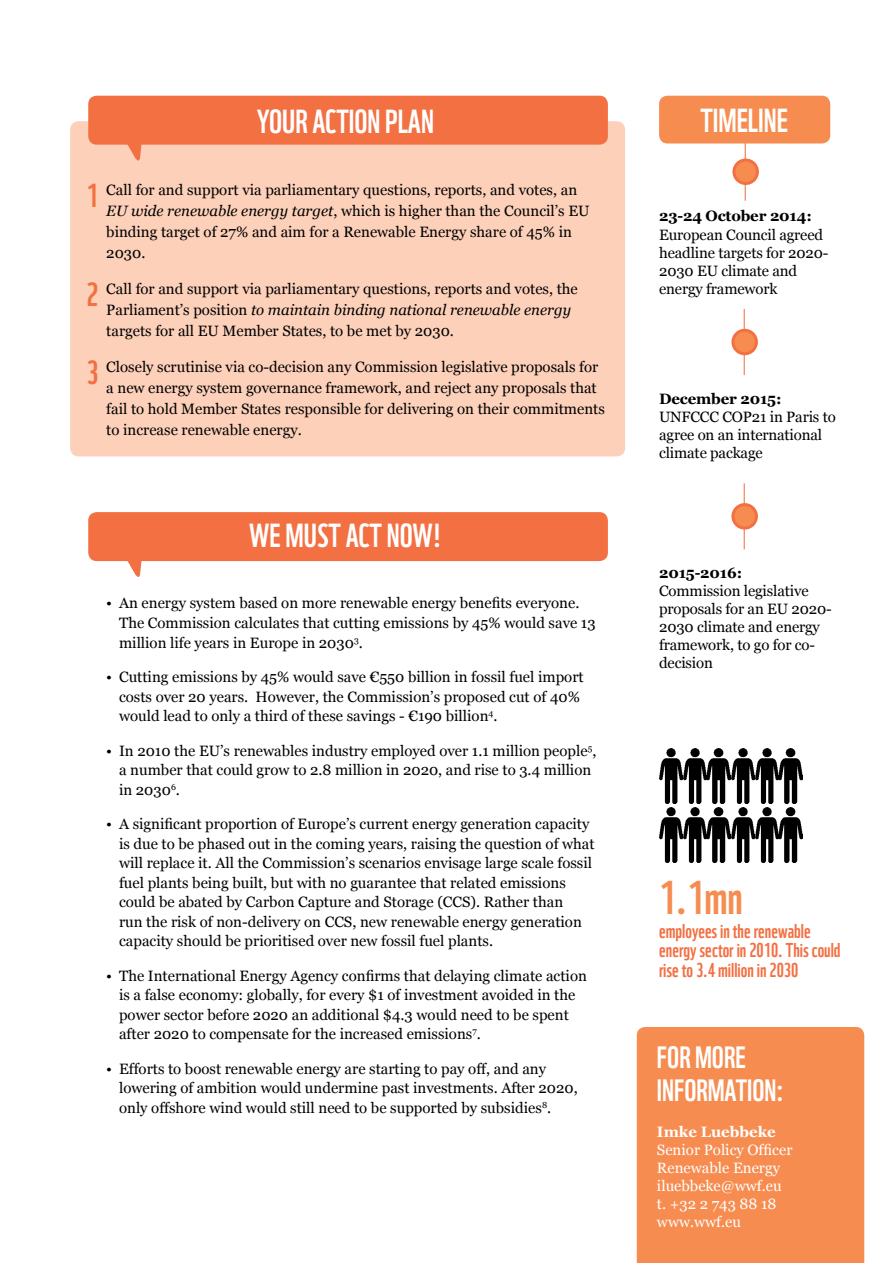
<style>
.page{position:relative;width:893px;height:1263px;background:#fff}
.page>*{position:absolute;margin:0;border:0;box-sizing:border-box;transform-origin:0 0}
.t1{font:46.05px "WWF";color:#f68c50}
.t2{font:32.4px "WWF";color:#fff}
.t3{font:32.4px "WWF";color:#f37043}
.t4{font:30px/33px "WWF";color:#fff}
.t5{font:19.5px/19.5px "WWF";color:#f37043}
.t6{font:15px/19.5px "Georgia";color:#000}
.t7{font:15px/18px "Georgia";color:#fff}
.t8{font:700 15px "Georgia";letter-spacing:-.01em;color:#000}
.t9{font:700 15px "Georgia";color:#fff}
.s1{font-style:italic}
</style>
<div class="page">
<div style="left:70px;top:121px;width:555px;height:335px;background:#fcd0b9;border-radius:9px"></div>
<div style="left:637px;top:1027px;width:227px;height:236px;background:#f68c50"></div>
<div style="left:88px;top:96px;width:520px;height:49px;background:#f37043;border-radius:9px"></div>
<svg style="left:125px;top:144px;width:17px;height:17px"></svg>
<div style="left:88px;top:512px;width:520px;height:49px;background:#f37043;border-radius:9px"></div>
<svg style="left:125px;top:561px;width:17px;height:16px"></svg>
<hr style="left:745px;top:123px;width:1px;height:78px;background:#f37043">
<hr style="left:744px;top:483px;width:1px;height:66px;background:#f37043">
<div style="left:733px;top:505px;width:23px;height:23px;background:#f68c50;border-radius:50%"></div>
<div style="left:731px;top:503px;width:27px;height:27px;border:3px solid #f37043;border-radius:50%"></div>
<div style="left:734px;top:160px;width:23px;height:23px;background:#f68c50;border-radius:50%"></div>
<div style="left:732px;top:158px;width:27px;height:27px;border:3px solid #f37043;border-radius:50%"></div>
<div style="left:659px;top:96px;width:171px;height:48px;background:#f68c50;border-radius:9px"></div>
<img style="left:659px;top:808px;width:143px;height:55px">
<img style="left:659px;top:748px;width:143px;height:55px">
<hr style="left:744px;top:309px;width:1px;height:66px;background:#f37043">
<div style="left:733px;top:330px;width:23px;height:24px;background:#f68c50;border-radius:50%"></div>
<div style="left:731px;top:329px;width:27px;height:26px;border:3px solid #f37043;border-radius:50%"></div>
<h2 class="t2" style="left:257px;top:96px;width:141px">YOURACTION PLAN</h2>
<h2 class="t3" style="left:87px;top:170px;width:14px">1</h2>
<h2 class="t3" style="left:87px;top:269px;width:14px">2</h2>
<h2 class="t3" style="left:87px;top:347px;width:14px">3</h2>
<p class="t6" style="left:106px;top:180px;width:485px;line-height:21px">Call for and support via parliamentary questions, reports, and votes, an <span class="s1">EU wide renewable energy target</span>, which is higher than the Council’s EU binding target of 27% and aim for a Renewable Energy share of 45% in 2030.</p>
<p class="t6" style="left:106px;top:279px;width:473px;line-height:21px">Call for and support via parliamentary questions, reports and votes, the<br>Parliament’s position <span class="s1">to maintain binding national renewable energy </span>targets for all EU Member States, to be met by 2030.</p>
<p class="t6" style="left:106px;top:357px;width:500px;line-height:21px">Closely scrutinise via co-decision any Commission legislative proposals for a new energy system governance framework, and reject any proposals that fail to hold Member States responsible for delivering on their commitments to increase renewable energy.</p>
<h2 class="t2" style="left:249px;top:510px;width:194px">WE MUST ACTNOW!</h2>
<p class="t6" style="left:119px;top:594px;width:478px;text-indent:-13px">• An energy system based on more renewable energy benefits everyone.<br>The Commission calculates that cutting emissions by 45% would save 13 million life years in Europe in 2030<sup>3</sup>.</p>
<p class="t6" style="left:119px;top:667px;width:466px;text-indent:-13px">• Cutting emissions by 45% would save €550 billion in fossil fuel import costs over 20 years. However, the Commission’s proposed cut of 40% would lead to only a third of these savings - €190 billion<sup>4</sup>.</p>
<p class="t6" style="left:119px;top:741px;width:479px;text-indent:-13px">• In 2010 the EU’s renewables industry employed over 1.1 million people<sup>5</sup>, a number that could grow to 2.8 million in 2020, and rise to 3.4 million in 2030<sup>6</sup>.</p>
<p class="t6" style="left:119px;top:814px;width:477px;text-indent:-13px">• A significant proportion of Europe’s current energy generation capacity is due to be phased out in the coming years, raising the question of what will replace it. All the Commission’s scenarios envisage large scale fossil fuel plants being built, but with no guarantee that related emissions could be abated by Carbon Capture and Storage (CCS). Rather than<br>run the risk of non-delivery on CCS, new renewable energy generation capacity should be prioritised over new fossil fuel plants.</p>
<p class="t6" style="left:119px;top:966px;width:469px;text-indent:-13px">• The International Energy Agency confirms that delaying climate action is a false economy: globally, for every $1 of investment avoided in the power sector before 2020 an additional $4.3 would need to be spent after 2020 to compensate for the increased emissions<sup>7</sup>.</p>
<p class="t6" style="left:119px;top:1059px;width:460px;text-indent:-13px">• Efforts to boost renewable energy are starting to pay off, and any lowering of ambition would undermine past investments. After 2020, only offshore wind would still need to be supported by subsidies<sup>8</sup>.</p>
<h2 class="t2" style="left:700px;top:95px;width:87px">Timeline</h2>
<p class="t8" style="left:659px;top:207px;width:154px">23-24 October 2014:</p>
<p class="t6" style="left:659px;top:226px;width:171px;line-height:18px">European Council agreed headline targets for 2020-<br>2030 EU climate and energy framework</p>
<p class="t8" style="left:659px;top:389px;width:124px">December 2015:</p>
<p class="t6" style="left:659px;top:408px;width:178px;line-height:18px">UNFCCC COP21 in Paris to agree on an international climate package</p>
<p class="t8" style="left:659px;top:563px;width:85px">2015-2016:</p>
<p class="t6" style="left:659px;top:582px;width:174px;line-height:18px">Commission legislative proposals for an EU 2020-<br>2030 climate and energy framework, to go for co&shy;decision</p>
<h1 class="t1" style="left:659px;top:861px;width:85px">1.1mn</h1>
<h3 class="t5" style="left:659px;top:919px;width:183px">employees in the renewable energy sector in 2010. This could rise to 3.4 million in 2030</h3>
<h3 class="t4" style="left:657px;top:1037px;width:128px">For more information:</h3>
<p class="t9" style="left:657px;top:1122px;width:120px">Imke Luebbeke</p>
<p class="t7" style="left:657px;top:1141px;width:137px">Senior Policy Officer<br>Renewable Energy iluebbeke@wwf.eu t. +32 2 743 88 18 www.wwf.eu</p>
</div>
